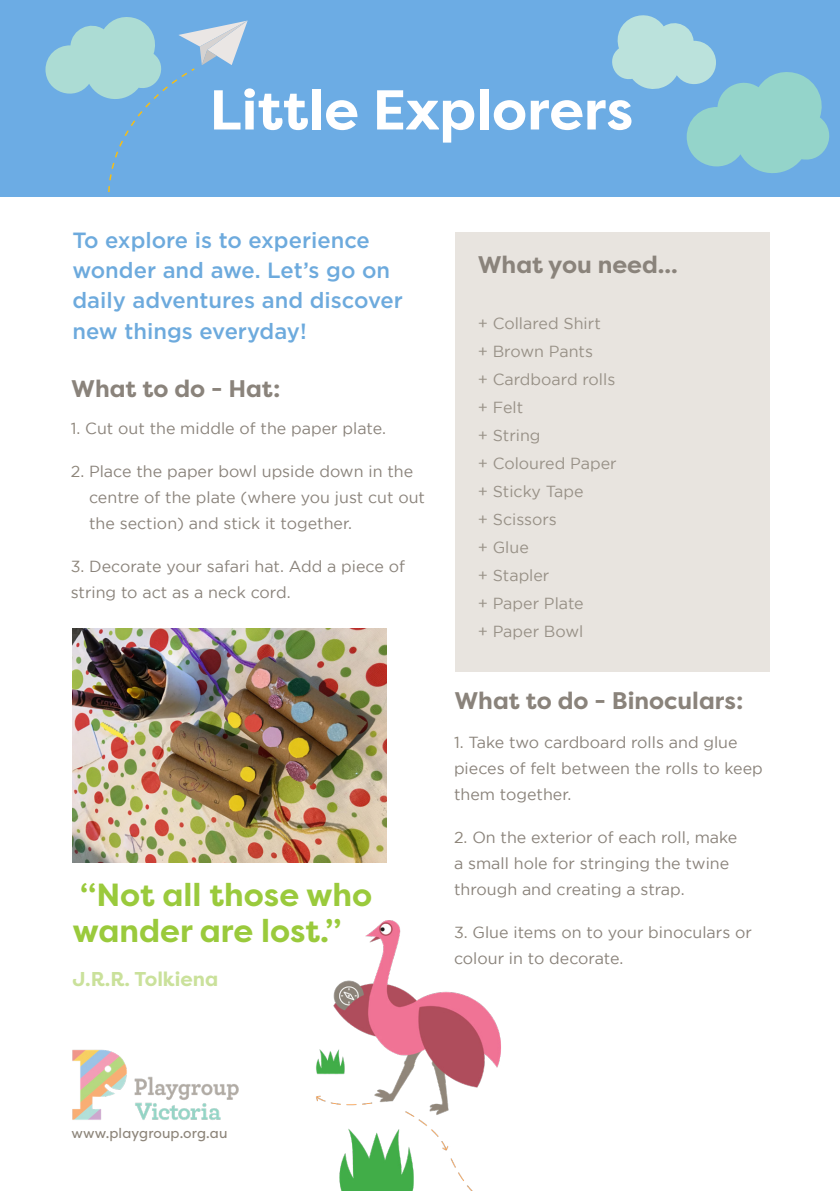
<style>
.page{position:relative;width:840px;height:1191px;background:#fff}
.page>*{position:absolute;margin:0;border:0;box-sizing:border-box;transform-origin:0 0}
.t1{font:700 56px "Filson Pro";color:#fff}
.t2{font:700 32px/36px "Filson Pro";color:#9aca3c}
.t3{font:700 24px "Filson Pro";color:#8a837b}
.t4{font:500 22px/30px "Gotham";color:#6daadd}
.t5{font:700 20px "Filson Pro";color:#cae19b}
.t6{font:16px/26px "Gotham";color:#8a837b}
.t7{font:16px/28px "Gotham";color:#989187}
.t8{font:14px "Filson Pro";letter-spacing:.01em;color:#8d857a}
.s1{color:#8d857a}
</style>
<div class="page">
<img style="left:72px;top:1049px;width:167px;height:71px">
<div style="left:0;top:0;width:839px;height:197px;background:#6cace4"></div>
<div style="left:454px;top:233px;width:314px;height:63px;background:#e8e4df"></div>
<div style="left:454px;top:294px;width:314px;height:378px;background:#e8e4df"></div>
<img style="left:72px;top:628px;width:314px;height:234px">
<svg style="left:612px;top:15px;width:217px;height:158px"></svg>
<svg style="left:45px;top:17px;width:202px;height:175px"></svg>
<img style="left:316px;top:920px;width:185px;height:271px">
<h1 class="t1" style="left:209px;top:75px;width:425px">Little Explorers</h1>
<h3 class="t4" style="left:72px;top:225px;width:332px">To explore is to experience wonder and awe. Let’s go on daily adventures and discover new things everyday!</h3>
<h3 class="t3" style="left:71px;top:373px;width:211px">What to do - Hat:</h3>
<p class="t6" style="left:71px;top:415px;width:316px"><span class="s1">1.</span> Cut out the middle of the paper plate.</p>
<p class="t6" style="left:89px;top:458px;width:337px;text-indent:-18px"><span class="s1">2.</span> Place the paper bowl upside down in the centre of the plate (where you just cut out the section) and stick it together.</p>
<p class="t6" style="left:71px;top:553px;width:335px"><span class="s1">3.</span> Decorate your safari hat. Add a piece of string to act as a neck cord.</p>
<h2 class="t2" style="left:72px;top:877px;width:301px">“Not all those who wander are lost.”</h2>
<p class="t5" style="left:72px;top:966px;width:147px">J.R.R. Tolkiena</p>
<h3 class="t3" style="left:477px;top:249px;width:202px">What you need...</h3>
<p class="t7" style="left:477px;top:309px;width:140px">+ Collared Shirt<br>+ Brown Pants<br>+ Cardboard rolls + Felt<br>+ String<br>+ Coloured Paper + Sticky Tape<br>+ Scissors<br>+ Glue<br>+ Stapler<br>+ Paper Plate<br>+ Paper Bowl</p>
<h3 class="t3" style="left:454px;top:685px;width:290px">What to do - Binoculars:</h3>
<p class="t6" style="left:454px;top:728px;width:310px"><span class="s1">1.</span> Take two cardboard rolls and glue pieces of felt between the rolls to keep them together.</p>
<p class="t6" style="left:454px;top:823px;width:285px"><span class="s1">2.</span> On the exterior of each roll, make a small hole for stringing the twine through and creating a strap.</p>
<p class="t6" style="left:454px;top:918px;width:299px"><span class="s1">3.</span> Glue items on to your binoculars or colour in to decorate.</p>
<p class="t8" style="left:71px;top:1123px;width:157px">www.playgroup.org.au</p>
</div>
